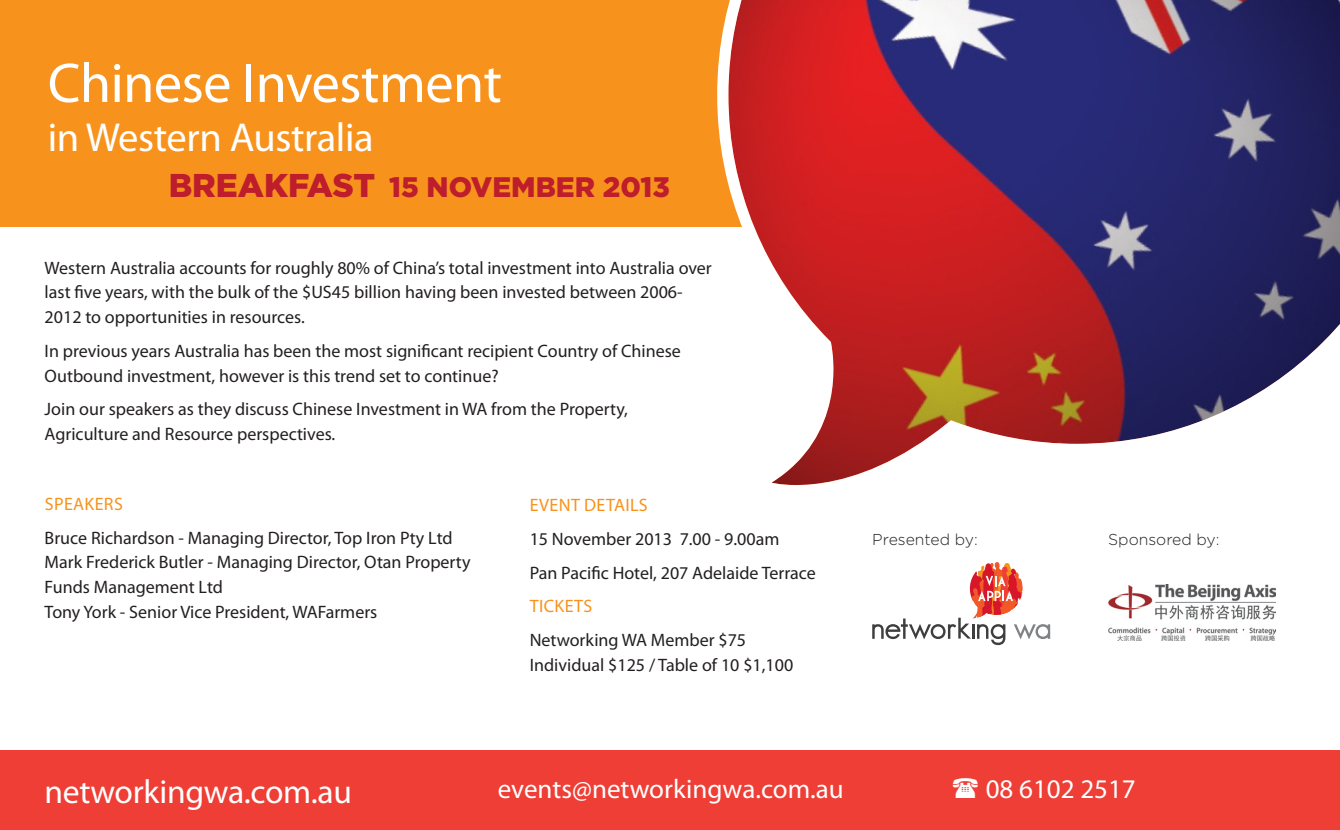
<style>
.page{position:relative;width:1340px;height:830px;background:#fff}
.page>*{position:absolute;margin:0;border:0;box-sizing:border-box;transform-origin:0 0}
.Event_Title{font:56.25px "Myriad Pro";letter-spacing:-.01em;color:#fff}
.Event_Title-2{font:40.5px "Myriad Pro";letter-spacing:-.01em;color:#fff}
.Web_Address{font:33.52px "Myriad Pro";letter-spacing:-.01em;color:#fff}
.Body{font:900 28.12px "Gotham";color:#be1d2c}
.Contact_Details{font:27px "Myriad Pro";color:#fff}
.Body-2{font:18px/24.8px "Myriad Pro";color:#231f20}
.Bold_Body{font:18px/24.8px "Myriad Pro";color:#231f20}
.Section_Heading_Oran{font:18px "Myriad Pro";letter-spacing:.02em;color:#f7931d}
.Body-3{font:300 15.75px "Gotham Rounded";color:#231f20}
.s1{font-size:32.85px}
</style>
<div class="page">
<div style="left:0;top:749px;width:1339px;height:80px;background:#ee3e35"></div>
<div style="left:0;top:0;width:1339px;height:226px;background:#f7931d"></div>
<svg style="left:711px;top:0;width:628px;height:486px"></svg>
<svg style="left:872px;top:562px;width:178px;height:82px"></svg>
<img style="left:1108px;top:584px;width:167px;height:55px">
<p class="Event_Title" style="left:48px;top:48px;width:455px">Chinese Investment</p>
<p class="Event_Title-2" style="left:48px;top:112px;width:327px">in Western Australia</p>
<p class="Body" style="left:169px;top:170px;width:503px"><span class="s1">BREAKFAST</span> 15 NOVEMBER 2013</p>
<p class="Bold_Body" style="left:45px;top:255px;width:668px">Western Australia accounts for roughly 80% of China’s total investment into Australia over last five years, with the bulk of the $US45 billion having been invested between 2006-<br>2012 to opportunities in resources.</p>
<p class="Body-2" style="left:45px;top:338px;width:637px">In previous years Australia has been the most significant recipient Country of Chinese<br>Outbound investment, however is this trend set to continue?</p>
<p class="Body-2" style="left:45px;top:396px;width:584px">Join our speakers as they discuss Chinese Investment in WA from the Property,<br>Agriculture and Resource perspectives.</p>
<p class="Section_Heading_Oran" style="left:45px;top:492px;width:80px">SPEAKERS</p>
<p class="Body-2" style="left:45px;top:524px;width:409px">Bruce Richardson - Managing Director, Top Iron Pty Ltd</p>
<p class="Body-2" style="left:45px;top:549px;width:427px">Mark Frederick Butler - Managing Director, Otan Property<br>Funds Management Ltd</p>
<p class="Body-2" style="left:45px;top:599px;width:334px">Tony York - Senior Vice President, WAFarmers</p>
<p class="Section_Heading_Oran" style="left:530px;top:494px;width:119px">EVENT DETAILS</p>
<p class="Bold_Body" style="left:529px;top:526px;width:251px">15 November 2013 7.00 - 9.00am</p>
<p class="Bold_Body" style="left:529px;top:559px;width:288px">Pan Pacific Hotel, 207 Adelaide Terrace</p>
<p class="Section_Heading_Oran" style="left:530px;top:595px;width:64px">TICKETS</p>
<p class="Bold_Body" style="left:529px;top:627px;width:265px">Networking WA Member $75<br>Individual $125 / Table of 10 $1,100</p>
<p class="Body-3" style="left:872px;top:529px;width:107px">Presented by:</p>
<p class="Body-3" style="left:1108px;top:529px;width:113px">Sponsored by:</p>
<p class="Web_Address" style="left:45px;top:770px;width:309px">networkingwa.com.au</p>
<p class="Contact_Details" style="left:498px;top:771px;width:347px">events@networkingwa.com.au</p>
<p class="Contact_Details" style="left:985px;top:771px;width:151px">08 6102 2517</p>
</div>
